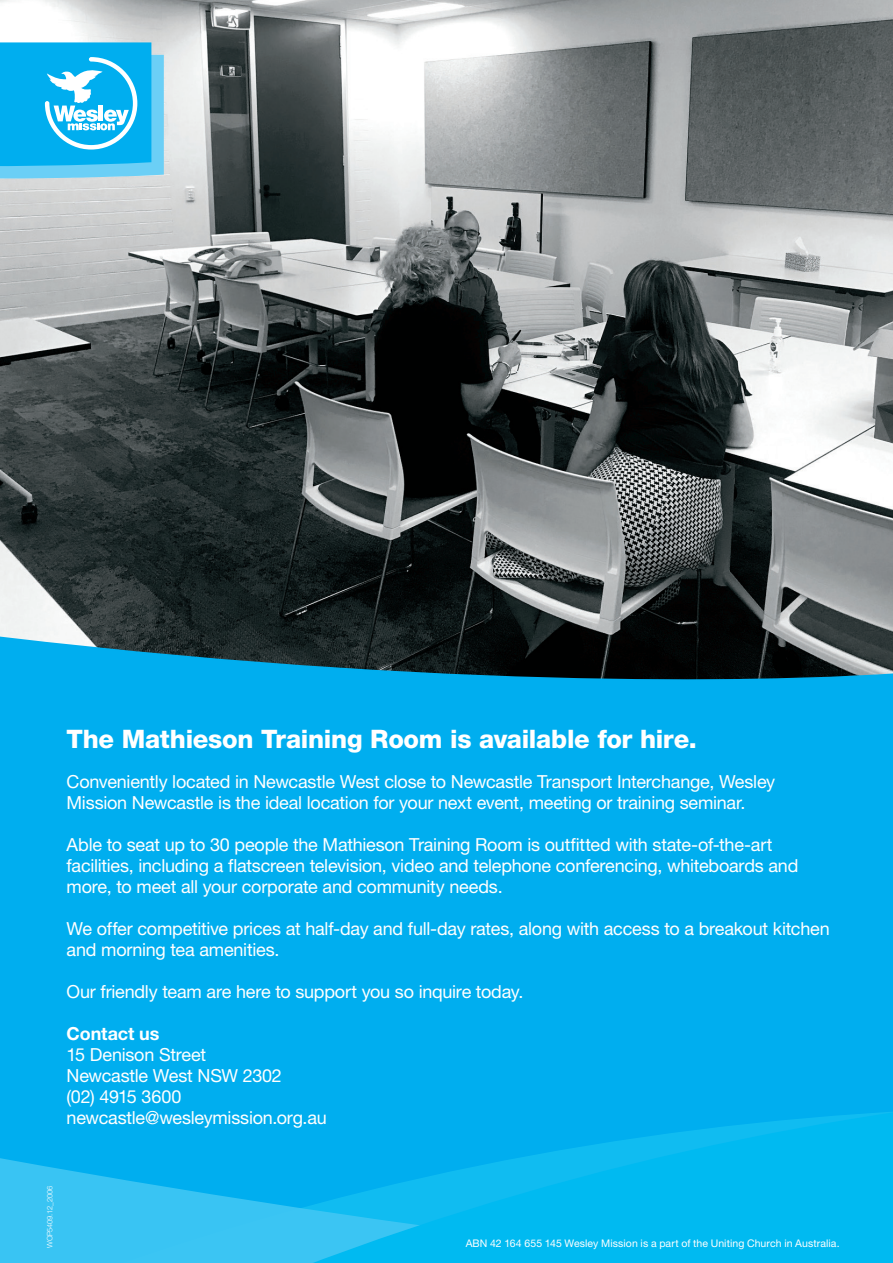
<style>
.page{position:relative;width:893px;height:1263px;background:#fff}
.page>*{position:absolute;margin:0;border:0;box-sizing:border-box;transform-origin:0 0}
.t1{font:800 25.5px "Helvetica Neue LT";letter-spacing:-.01em;color:#fff}
.t2{font:18px/21px "Helvetica Neue LT";letter-spacing:-.015em;color:#fff}
.t3{font:700 18px "Helvetica Neue LT";letter-spacing:-.005em;color:#fff}
.t4{font:10.5px "Helvetica Neue LT";letter-spacing:.005em;color:#fff}
.t5{font:300 7.5px "Helvetica Neue LT";letter-spacing:-.025em;color:#fff}
</style>
<div class="page">
<div style="left:0;top:600px;width:893px;height:663px;background:#00aeef"></div>
<svg style="left:0;top:1112px;width:893px;height:151px"></svg>
<img style="left:0;top:0;width:893px;height:680px">
<svg style="left:0;top:42px;width:164px;height:136px;background:#32bdf1"></svg>
<h1 class="t1" style="left:67px;top:723px;width:632px">The Mathieson Training Room is available for hire.</h1>
<p class="t2" style="left:67px;top:771px;width:710px">Conveniently located in Newcastle West close to Newcastle Transport Interchange, Wesley<br>Mission Newcastle is the ideal location for your next event, meeting or training seminar.</p>
<p class="t2" style="left:67px;top:834px;width:733px">Able to seat up to 30 people the Mathieson Training Room is outfitted with state-of-the-art facilities, including a flatscreen television, video and telephone conferencing, whiteboards and more, to meet all your corporate and community needs.</p>
<p class="t2" style="left:67px;top:918px;width:765px">We offer competitive prices at half-day and full-day rates, along with access to a breakout kitchen and morning tea amenities.</p>
<p class="t2" style="left:67px;top:981px;width:458px">Our friendly team are here to support you so inquire today.</p>
<p class="t3" style="left:67px;top:1023px;width:94px">Contact us</p>
<p class="t2" style="left:67px;top:1044px;width:262px">15 Denison Street<br>Newcastle West NSW 2302<br>(02) 4915 3600 newcastle@wesleymission.org.au</p>
<p class="t5" style="left:45px;top:1248px;width:63px;rotate:-90deg">WOP5409.12_2006</p>
<p class="t4" style="left:466px;top:1236px;width:375px">ABN 42 164 655 145 Wesley Mission is a part of the Uniting Church in Australia.</p>
</div>
